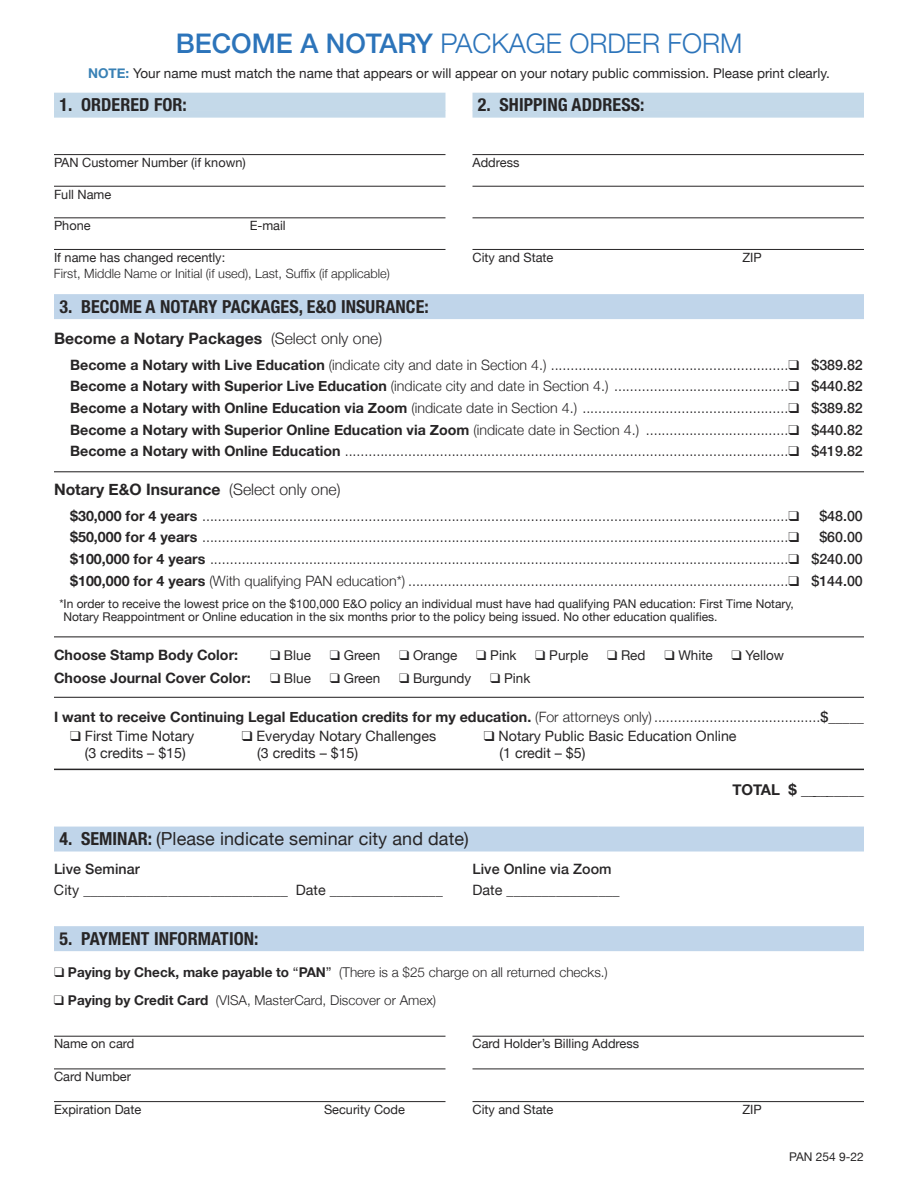
<style>
.page{position:relative;width:918px;height:1188px;background:#fff}
.page>*{position:absolute;margin:0;border:0;box-sizing:border-box;transform-origin:0 0}
.t1{font:300 27px "Helvetica Neue";color:#2c74ba}
.t2{font:700 condensed 18px "Helvetica Neue";letter-spacing:.005em;color:#272526}
.t3{font:18px "Helvetica Neue";letter-spacing:.005em;color:#272526}
.t4{font:700 15.75px "Helvetica Neue";color:#272526}
.t5{font:700 15px "Helvetica Neue";color:#272526}
.t6{font:300 14.25px/21.6px "Helvetica Neue";color:#272526;text-align:justify}
.t7{font:14.25px "Helvetica Neue";color:#272526}
.t8{font:700 14.25px "Helvetica Neue";color:#272526}
.t9{font:500 14.25px "Helvetica Neue";letter-spacing:.005em;color:#272526}
.t10{font:13.5px "Helvetica Neue";color:#272526}
.t11{font:300 13.5px "Helvetica Neue";color:#272526}
.t12{font:12.75px "Helvetica Neue";color:#272526}
.t13{font:300 12.75px "Helvetica Neue";color:#272526}
.t14{font:12px/13.5px "Helvetica Neue";color:#272526}
.s1{font-weight:500}
.s2{font-weight:700;color:#3981b5}
.s3{font-weight:300}
.s4{font-weight:700}
.s5{font-weight:700;font-stretch:condensed}
.s6{font-weight:400}
</style>
<div class="page">
<hr style="left:54px;top:1036px;width:392px;height:1px;background:#272526">
<hr style="left:54px;top:1069px;width:392px;height:1px;background:#272526">
<hr style="left:54px;top:1101px;width:392px;height:1px;background:#272526">
<hr style="left:473px;top:1036px;width:391px;height:1px;background:#272526">
<hr style="left:473px;top:1069px;width:391px;height:1px;background:#272526">
<hr style="left:473px;top:1101px;width:391px;height:1px;background:#272526">
<div style="left:54px;top:926px;width:810px;height:18px;background:#c0d5ea"></div>
<div style="left:54px;top:944px;width:810px;height:7px;background:#c0d5ea"></div>
<div style="left:54px;top:93px;width:391px;height:18px;background:#c4d9e9"></div>
<div style="left:54px;top:110px;width:391px;height:8px;background:#c4d9e9"></div>
<hr style="left:54px;top:154px;width:391px;height:1px;background:#272526">
<hr style="left:54px;top:186px;width:391px;height:1px;background:#272526">
<hr style="left:54px;top:218px;width:391px;height:1px;background:#272526">
<hr style="left:54px;top:249px;width:391px;height:1px;background:#272526">
<div style="left:472px;top:93px;width:392px;height:18px;background:#c4d9e9"></div>
<div style="left:472px;top:110px;width:392px;height:8px;background:#c4d9e9"></div>
<hr style="left:472px;top:154px;width:392px;height:1px;background:#272526">
<hr style="left:472px;top:186px;width:392px;height:1px;background:#272526">
<hr style="left:472px;top:218px;width:392px;height:1px;background:#272526">
<hr style="left:472px;top:249px;width:392px;height:1px;background:#272526">
<div style="left:54px;top:827px;width:810px;height:18px;background:#c0d5ea"></div>
<div style="left:54px;top:844px;width:810px;height:8px;background:#c0d5ea"></div>
<div style="left:54px;top:294px;width:810px;height:18px;background:#c0d5ea"></div>
<div style="left:54px;top:312px;width:810px;height:7px;background:#c0d5ea"></div>
<hr style="left:54px;top:471px;width:810px;height:1px;background:#272526">
<hr style="left:54px;top:636px;width:810px;height:1px;background:#272526">
<hr style="left:54px;top:697px;width:810px;height:1px;background:#272526">
<hr style="left:54px;top:769px;width:810px;height:1px;background:#272526">
<h1 class="t1" style="left:176px;top:27px;width:568px"><span class="s1">Become a notary</span> PACkAGE ORDER FORM</h1>
<p class="t10" style="left:88px;top:65px;width:743px"><span class="s2">NOTE:</span> Your name must match the name that appears or will appear on your notary public commission. Please print clearly.</p>
<p class="t2" style="left:59px;top:90px;width:129px">1. ORDERED FOR:</p>
<p class="t2" style="left:478px;top:90px;width:168px">2. SHIPPING ADDRESS:</p>
<p class="t12" style="left:54px;top:155px;width:193px">PAN Customer Number (if known)</p>
<p class="t12" style="left:54px;top:186px;width:59px">Full Name</p>
<p class="t12" style="left:54px;top:218px;width:38px">Phone</p>
<p class="t12" style="left:250px;top:218px;width:38px">E-mail</p>
<p class="t12" style="left:54px;top:250px;width:173px">If name has changed recently:</p>
<p class="t13" style="left:54px;top:266px;width:337px">First, Middle Name or Initial (if used), Last, Suffix (if applicable)</p>
<p class="t12" style="left:472px;top:155px;width:48px">Address</p>
<p class="t12" style="left:472px;top:250px;width:83px">City and State</p>
<p class="t12" style="left:742px;top:250px;width:21px">ZIP</p>
<p class="t2" style="left:59px;top:291px;width:371px">3. BECOME A NOTARY PACKAGES, E&amp;O INSURANCE:</p>
<p class="t4" style="left:54px;top:329px;width:330px">Become a Notary Packages <span class="s3">(Select only one)</span></p>
<p class="t6" style="left:70px;top:354px;width:794px"><span class="s4">Become a Notary with Live Education</span> (indicate city and date in Section 4.) ............................................................❑ <span class="s1">$389.82<br></span><span class="s4">Become a Notary with Superior Live Education</span> (indicate city and date in Section 4.) ............................................❑ <span class="s1">$440.82<br></span><span class="s4">Become a Notary with Online Education via Zoom</span> (indicate date in Section 4.) ....................................................❑ <span class="s1">$389.82<br></span><span class="s4">Become a Notary with Superior Online Education via Zoom</span> (indicate date in Section 4.) ....................................❑ <span class="s1">$440.82<br></span><span class="s4">Become a Notary with Online Education</span> ................................................................................................................❑ <span class="s1">$419.82</span></p>
<p class="t4" style="left:54px;top:480px;width:288px">Notary E&amp;O Insurance <span class="s3">(Select only one)</span></p>
<p class="t6" style="left:70px;top:505px;width:731px"><span class="s4">$30,000 for 4 years</span> ....................................................................................................................................................❑</p>
<p class="t9" style="left:819px;top:507px;width:45px">$48.00</p>
<p class="t6" style="left:70px;top:526px;width:731px"><span class="s4">$50,000 for 4 years</span> ....................................................................................................................................................❑</p>
<p class="t6" style="left:70px;top:526px;width:794px;text-indent:749px"><span class="s1">$60.00 </span><span class="s4">$100,000 for 4 years</span> ..................................................................................................................................................❑ <span class="s1">$240.00 </span><span class="s4">$100,000 for 4 years</span> (With qualifying PAN education*) ................................................................................................❑ <span class="s1">$144.00</span></p>
<p class="t14" style="left:63px;top:597px;width:732px;text-indent:-4px">*In order to receive the lowest price on the $100,000 E&amp;O policy an individual must have had qualifying PAN education: First Time Notary,<br>Notary Reappointment or Online education in the six months prior to the policy being issued. No other education qualifies.</p>
<p class="t8" style="left:54px;top:646px;width:186px">Choose Stamp Body Color:</p>
<p class="t10" style="left:270px;top:647px;width:42px">❑ Blue</p>
<p class="t10" style="left:330px;top:647px;width:52px">❑ Green</p>
<p class="t10" style="left:399px;top:647px;width:60px">❑ Orange</p>
<p class="t10" style="left:476px;top:647px;width:42px">❑ Pink</p>
<p class="t10" style="left:535px;top:647px;width:54px">❑ Purple</p>
<p class="t10" style="left:607px;top:647px;width:40px">❑ Red</p>
<p class="t10" style="left:664px;top:647px;width:50px">❑ White</p>
<p class="t10" style="left:732px;top:647px;width:54px">❑ Yellow</p>
<p class="t8" style="left:54px;top:669px;width:198px">Choose Journal Cover Color:</p>
<p class="t10" style="left:270px;top:670px;width:42px">❑ Blue</p>
<p class="t10" style="left:330px;top:670px;width:52px">❑ Green</p>
<p class="t10" style="left:399px;top:670px;width:74px">❑ Burgundy</p>
<p class="t10" style="left:490px;top:670px;width:42px">❑ Pink</p>
<p class="t8" style="left:54px;top:708px;width:812px">I want to receive Continuing Legal Education credits for my education. <span class="s3">(For attorneys only) ..........................................</span><span class="s1">$_____</span></p>
<p class="t7" style="left:70px;top:728px;width:126px">❑ First Time Notary</p>
<p class="t7" style="left:242px;top:728px;width:196px">❑ Everyday Notary Challenges</p>
<p class="t7" style="left:484px;top:728px;width:254px">❑ Notary Public Basic Education Online</p>
<p class="t7" style="left:85px;top:744px;width:103px">(3 credits – $15)</p>
<p class="t7" style="left:257px;top:744px;width:103px">(3 credits – $15)</p>
<p class="t7" style="left:499px;top:744px;width:88px">(1 credit – $5)</p>
<p class="t5" style="left:732px;top:780px;width:133px">TOTAL $ _________</p>
<p class="t3" style="left:59px;top:828px;width:411px"><span class="s5">4. SEMINAR:</span> (Please indicate seminar city and date)</p>
<p class="t9" style="left:54px;top:860px;width:87px">Live seminar</p>
<p class="t7" style="left:54px;top:881px;width:390px">City _____________________________ Date ________________</p>
<p class="t9" style="left:473px;top:860px;width:141px">Live online via Zoom</p>
<p class="t7" style="left:473px;top:881px;width:149px">Date ________________</p>
<p class="t2" style="left:59px;top:923px;width:201px">5. PAYMENT INFORMATION:</p>
<p class="t11" style="left:54px;top:964px;width:555px">❑ <span class="s4">Paying by Check, make payable to</span> <span class="s6">“</span><span class="s4">PAN</span><span class="s6">”</span> (There is a $25 charge on all returned checks.)</p>
<p class="t11" style="left:54px;top:992px;width:384px">❑ <span class="s4">Paying by Credit Card</span> (VISA, MasterCard, Discover or Amex)</p>
<p class="t12" style="left:54px;top:1036px;width:82px">Name on card</p>
<p class="t12" style="left:54px;top:1069px;width:78px">Card Number</p>
<p class="t12" style="left:54px;top:1102px;width:89px">Expiration Date</p>
<p class="t12" style="left:324px;top:1102px;width:82px">Security Code</p>
<p class="t12" style="left:473px;top:1036px;width:168px">Card Holder’s Billing Address</p>
<p class="t12" style="left:473px;top:1102px;width:83px">City and State</p>
<p class="t12" style="left:743px;top:1102px;width:21px">ZIP</p>
<p class="t14" style="left:789px;top:1150px;width:76px">PAN 254 9-22</p>
</div>
